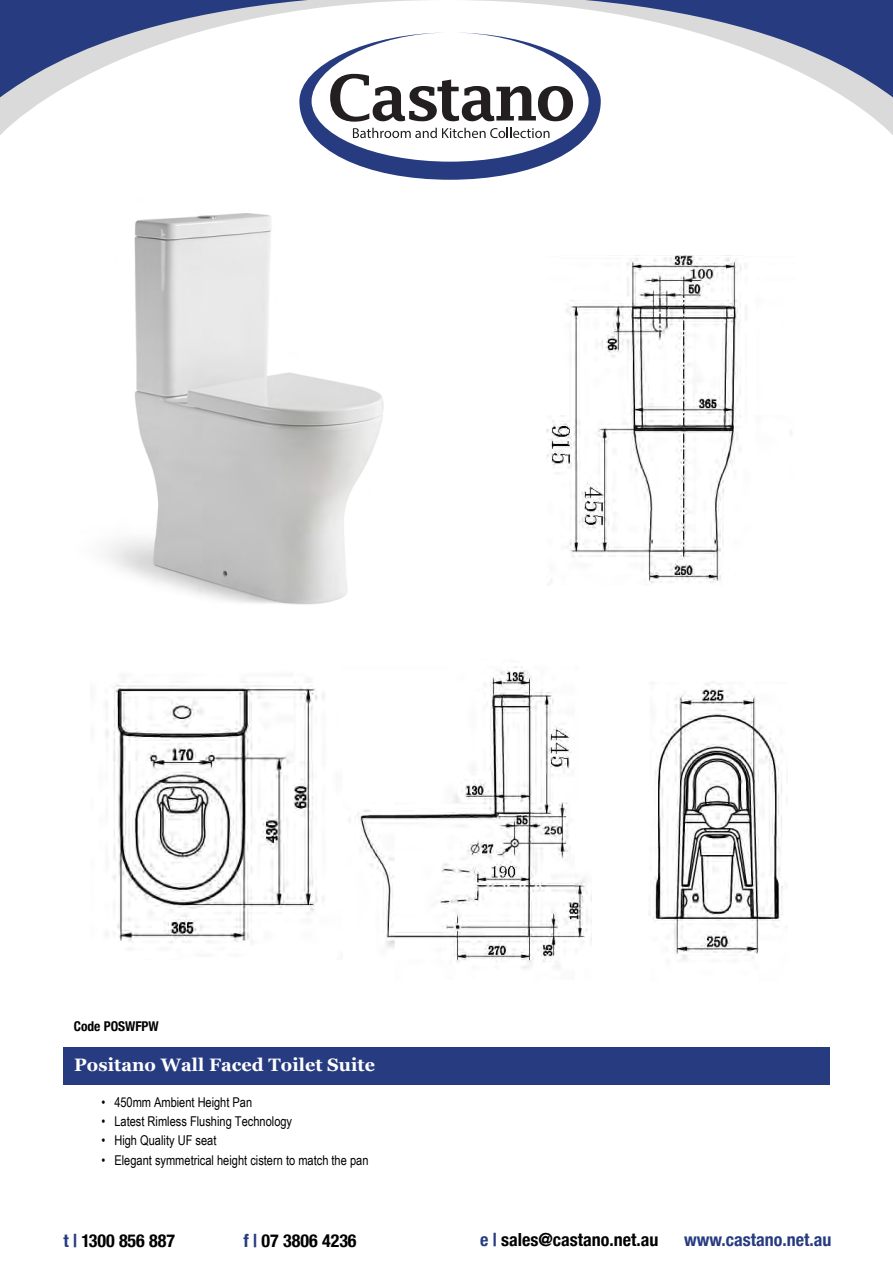
<style>
.page{position:relative;width:893px;height:1263px;background:#fff}
.page>*{position:absolute;margin:0;border:0;box-sizing:border-box;transform-origin:0 0}
.t1{font:700 condensed 18px "Helvetica Neue";color:#000}
.t2{font:700 18px "Georgia";letter-spacing:.005em;color:#fff}
.t3{font:700 condensed 18px "Helvetica Neue";color:#273b80}
.t4{font:13.5px "Arial Narrow";color:#000}
.t5{font:700 condensed 13.5px "Helvetica Neue";color:#000}
.s1{color:#273b80}
</style>
<div class="page">
<img style="left:106px;top:213px;width:278px;height:392px">
<div style="left:63px;top:1047px;width:767px;height:37px;background:#273b80"></div>
<svg style="left:0;top:106px;width:35px;height:29px"></svg>
<svg style="left:0;top:0;width:424px;height:106px"></svg>
<svg style="left:858px;top:106px;width:35px;height:29px"></svg>
<svg style="left:469px;top:0;width:424px;height:106px"></svg>
<svg style="left:299px;top:32px;width:302px;height:148px"></svg>
<img style="left:106px;top:681px;width:218px;height:262px">
<img style="left:546px;top:255px;width:246px;height:330px">
<img style="left:349px;top:666px;width:239px;height:303px">
<img style="left:649px;top:682px;width:134px;height:278px">
<p class="t5" style="left:74px;top:1015px;width:86px">Code POSWFPW</p>
<h1 class="t2" style="left:74px;top:1051px;width:302px">Positano Wall Faced Toilet Suite</h1>
<p class="t4" style="left:101px;top:1092px;width:152px">• 450mm Ambient Height Pan</p>
<p class="t4" style="left:101px;top:1111px;width:192px">• Latest Rimless Flushing Technology</p>
<p class="t4" style="left:101px;top:1130px;width:117px">• High Quality UF seat</p>
<p class="t4" style="left:101px;top:1150px;width:269px">• Elegant symmetrical height cistern to match the pan</p>
<h1 class="t1" style="left:64px;top:1225px;width:113px"><span class="s1">t |</span> 1300 856 887</h1>
<h1 class="t1" style="left:244px;top:1226px;width:115px"><span class="s1">f |</span> 07 3806 4236</h1>
<h1 class="t1" style="left:480px;top:1225px;width:180px"><span class="s1">e |</span> sales@castano.net.au</h1>
<h1 class="t3" style="left:684px;top:1225px;width:149px">www.castano.net.au</h1>
</div>
